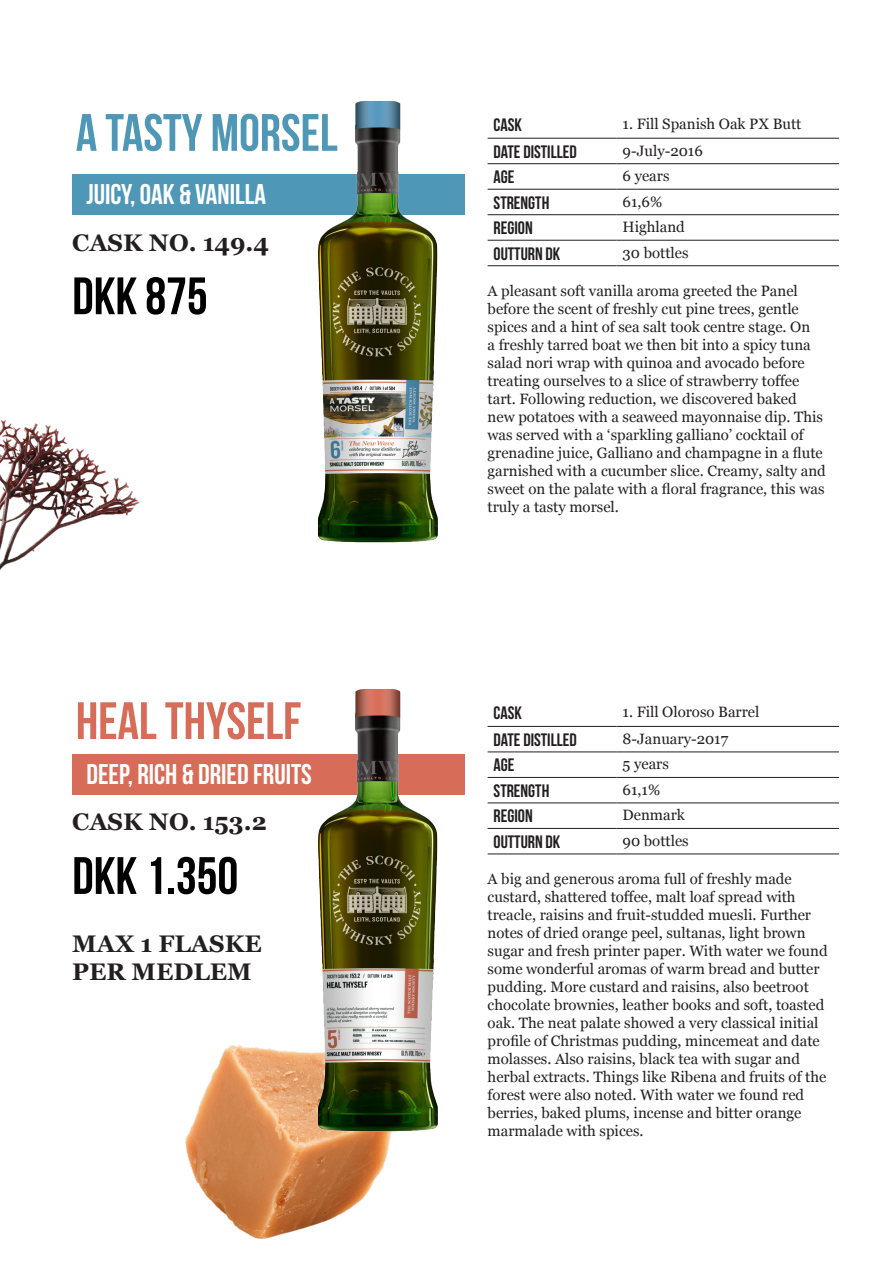
<style>
.page{position:relative;width:893px;height:1263px;background:#fff}
.page>*{position:absolute;margin:0;border:0;box-sizing:border-box;transform-origin:0 0}
.t1{font:700 52.5px "Bebas Neue";color:#000001}
.t2{font:700 52.5px "Bebas Neue";color:#4e97b7}
.t3{font:700 52.5px "Bebas Neue";color:#d76d59}
.t4{font:700 28.5px "Bebas Neue";color:#fff}
.t5{font:700 24px/28.8px "Georgia";color:#231f20}
.t6{font:700 18px "Bebas Neue";color:#231f20}
.t7{font:15px/18px "Georgia";color:#231f20}
</style>
<div class="page">
<img style="left:185px;top:1045px;width:206px;height:194px">
<div style="left:72px;top:175px;width:393px;height:40px;background:#4e97b7"></div>
<div style="left:72px;top:754px;width:393px;height:41px;background:#d76d59"></div>
<img style="left:313px;top:101px;width:127px;height:442px">
<img style="left:313px;top:689px;width:125px;height:445px">
<hr style="left:488px;top:138px;width:129px;height:1px;background:#231f20">
<hr style="left:617px;top:138px;width:222px;height:1px;background:#231f20">
<hr style="left:488px;top:163px;width:129px;height:1px;background:#231f20">
<hr style="left:617px;top:163px;width:222px;height:1px;background:#231f20">
<hr style="left:488px;top:189px;width:129px;height:1px;background:#231f20">
<hr style="left:617px;top:189px;width:222px;height:1px;background:#231f20">
<hr style="left:488px;top:214px;width:129px;height:1px;background:#231f20">
<hr style="left:617px;top:214px;width:222px;height:1px;background:#231f20">
<hr style="left:488px;top:240px;width:129px;height:1px;background:#231f20">
<hr style="left:617px;top:240px;width:222px;height:1px;background:#231f20">
<hr style="left:488px;top:265px;width:129px;height:1px;background:#231f20">
<hr style="left:617px;top:265px;width:222px;height:1px;background:#231f20">
<hr style="left:488px;top:726px;width:129px;height:1px;background:#231f20">
<hr style="left:617px;top:726px;width:222px;height:1px;background:#231f20">
<hr style="left:488px;top:751px;width:129px;height:1px;background:#231f20">
<hr style="left:617px;top:751px;width:222px;height:1px;background:#231f20">
<hr style="left:488px;top:777px;width:129px;height:1px;background:#231f20">
<hr style="left:617px;top:777px;width:222px;height:1px;background:#231f20">
<hr style="left:488px;top:802px;width:129px;height:1px;background:#231f20">
<hr style="left:617px;top:802px;width:222px;height:1px;background:#231f20">
<hr style="left:488px;top:828px;width:129px;height:1px;background:#231f20">
<hr style="left:617px;top:828px;width:222px;height:1px;background:#231f20">
<hr style="left:488px;top:853px;width:129px;height:1px;background:#231f20">
<hr style="left:617px;top:853px;width:222px;height:1px;background:#231f20">
<img style="left:0;top:420px;width:140px;height:150px">
<p class="t2" style="left:76px;top:104px;width:263px">A TASTY MORSEL</p>
<p class="t4" style="left:86px;top:178px;width:181px">JUICY, OAK &amp; VANILLA</p>
<p class="t5" style="left:72px;top:227px;width:198px">CASK NO. 149.4</p>
<p class="t1" style="left:72px;top:267px;width:137px">DKK 875</p>
<p class="t3" style="left:76px;top:692px;width:227px">HEAL THYSELF</p>
<p class="t4" style="left:86px;top:758px;width:227px">DEEP, RICH &amp; DRIED FRUITS</p>
<p class="t5" style="left:72px;top:806px;width:196px">CASK NO. 153.2</p>
<p class="t1" style="left:72px;top:847px;width:167px">DKK 1.350</p>
<p class="t5" style="left:72px;top:927px;width:191px">MAX 1 FLASKE<br>PER MEDLEM</p>
<p class="t6" style="left:494px;top:115px;width:30px">CASK</p>
<p class="t7" style="left:623px;top:114px;width:180px">1. Fill Spanish Oak PX Butt</p>
<p class="t6" style="left:494px;top:142px;width:85px">DATE DISTILLED</p>
<p class="t7" style="left:623px;top:141px;width:82px">9-July-2016</p>
<p class="t6" style="left:494px;top:167px;width:22px">AGE</p>
<p class="t7" style="left:623px;top:166px;width:48px">6 years</p>
<p class="t6" style="left:494px;top:193px;width:57px">STRENGTH</p>
<p class="t7" style="left:623px;top:192px;width:41px">61,6%</p>
<p class="t6" style="left:494px;top:218px;width:41px">REGION</p>
<p class="t7" style="left:623px;top:217px;width:64px">Highland</p>
<p class="t6" style="left:494px;top:244px;width:68px">OUTTURN DK</p>
<p class="t7" style="left:623px;top:243px;width:67px">30 bottles</p>
<p class="t7" style="left:488px;top:281px;width:340px">A pleasant soft vanilla aroma greeted the Panel before the scent of freshly cut pine trees, gentle spices and a hint of sea salt took centre stage. On<br>a freshly tarred boat we then bit into a spicy tuna salad nori wrap with quinoa and avocado before treating ourselves to a slice of strawberry toffee tart. Following reduction, we discovered baked new potatoes with a seaweed mayonnaise dip. This was served with a ‘sparkling galliano’ cocktail of grenadine juice, Galliano and champagne in a flute garnished with a cucumber slice. Creamy, salty and sweet on the palate with a floral fragrance, this was truly a tasty morsel.</p>
<p class="t6" style="left:494px;top:703px;width:30px">CASK</p>
<p class="t7" style="left:623px;top:702px;width:138px">1. Fill Oloroso Barrel</p>
<p class="t6" style="left:494px;top:730px;width:85px">DATE DISTILLED</p>
<p class="t7" style="left:623px;top:729px;width:107px">8-January-2017</p>
<p class="t6" style="left:494px;top:755px;width:22px">AGE</p>
<p class="t7" style="left:623px;top:754px;width:48px">5 years</p>
<p class="t6" style="left:494px;top:781px;width:57px">STRENGTH</p>
<p class="t7" style="left:623px;top:780px;width:39px">61,1%</p>
<p class="t6" style="left:494px;top:806px;width:41px">REGION</p>
<p class="t7" style="left:623px;top:805px;width:64px">Denmark</p>
<p class="t6" style="left:494px;top:832px;width:68px">OUTTURN DK</p>
<p class="t7" style="left:623px;top:831px;width:68px">90 bottles</p>
<p class="t7" style="left:488px;top:869px;width:342px">A big and generous aroma full of freshly made custard, shattered toffee, malt loaf spread with treacle, raisins and fruit-studded muesli. Further notes of dried orange peel, sultanas, light brown sugar and fresh printer paper. With water we found some wonderful aromas of warm bread and butter pudding. More custard and raisins, also beetroot chocolate brownies, leather books and soft, toasted oak. The neat palate showed a very classical initial profile of Christmas pudding, mincemeat and date molasses. Also raisins, black tea with sugar and herbal extracts. Things like Ribena and fruits of the forest were also noted. With water we found red berries, baked plums, incense and bitter orange marmalade with spices.</p>
</div>
